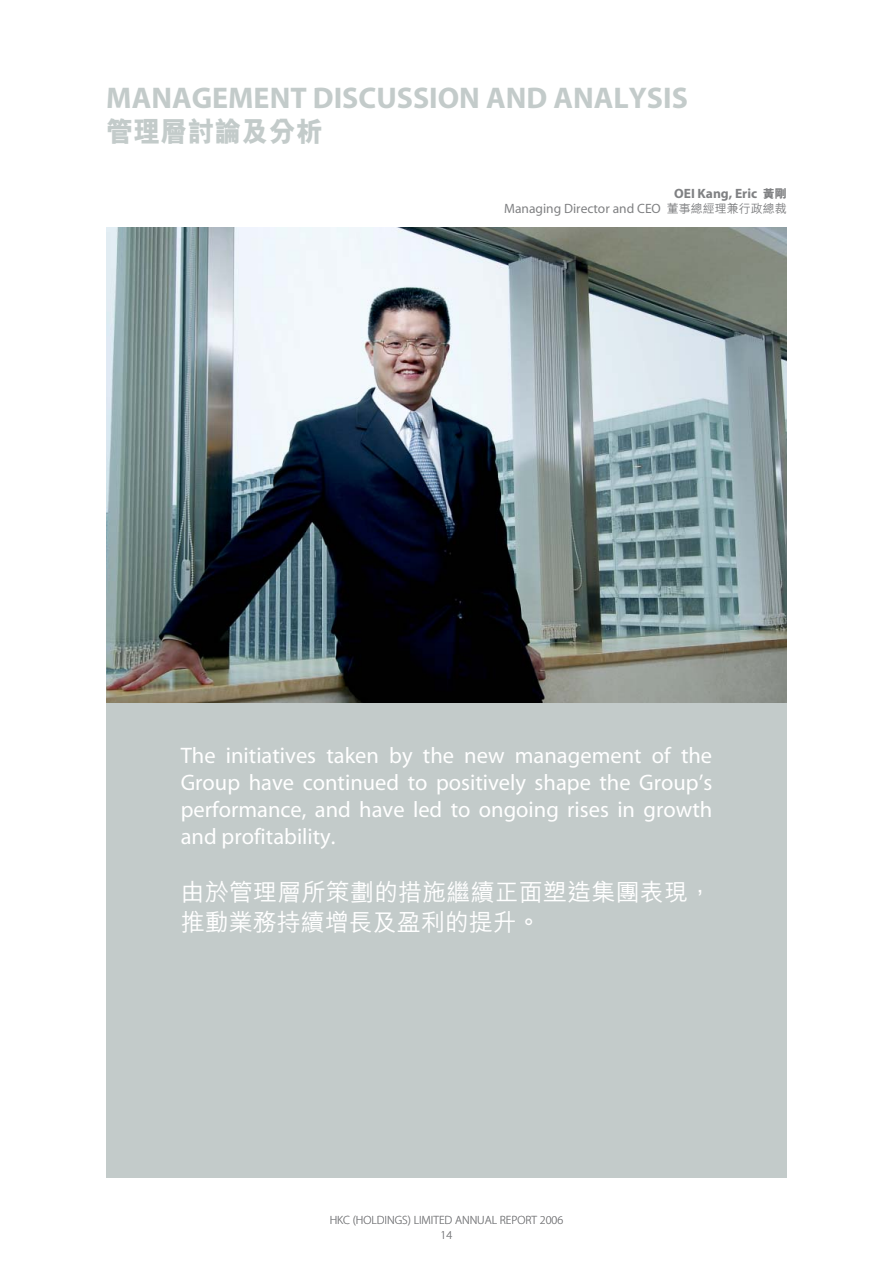
<style>
.page{position:relative;width:893px;height:1263px;background:#fff}
.page>*{position:absolute;margin:0;border:0;box-sizing:border-box;transform-origin:0 0}
.t1{font:30px "Myriad MM 700 600";color:#c3cbca}
.t2{font:28.5px "M Hei HK Xbold B5 pc H";color:#c3cbca;scale:.95 1}
.t3{font:24px/30px "M Hei HK Medium B5 pc H";letter-spacing:.005em;color:#fff}
.t4{font:22.5px/27px "Myriad MM 400 600";color:#fff;text-align:justify}
.t5{font:13.5px "Myriad MM 400 600";color:#808183}
.t6{font:13.5px "Myriad MM 700 600";color:#808183}
.t7{font:12px/15px "Myriad MM 215 600";color:#808183;text-align:center}
.s1{font-family:"M Hei HK Xbold B5 pc H";font-size:12px}
.s2{font-family:"M Hei HK Medium B5 pc H";font-size:12px}
</style>
<div class="page">
<div style="left:106px;top:228px;width:681px;height:950px;background:#c3cbca"></div>
<img style="left:106px;top:228px;width:681px;height:475px">
<h1 class="t1" style="left:106px;top:86px;width:583px">MANAGEMENT DISCUSSION AND ANALYSIS</h1>
<p class="t2" style="left:106px;top:121px;width:229px">管理層討論及分析</p>
<p class="t6" style="left:674px;top:189px;width:114px">OEI Kang, Eric <span class="s1">黃剛</span></p>
<p class="t5" style="left:504px;top:204px;width:284px">Managing Director and CEO <span class="s2">董事總經理兼行政總裁</span></p>
<p class="t4" style="left:181px;top:744px;width:533px">The initiatives taken by the new management of the Group have continued to positively shape the Group’s performance, and have led to ongoing rises in growth and profitability.</p>
<p class="t3" style="left:181px;top:880px;width:533px">由於管理層所策劃的措施繼續正面塑造集團表現，推動業務持續增長及盈利的提升。</p>
<p class="t7" style="left:330px;top:1214px;width:235px">HKC (HOLDINGS) LIMITED ANNUAL REPORT 2006<br>14</p>
</div>
